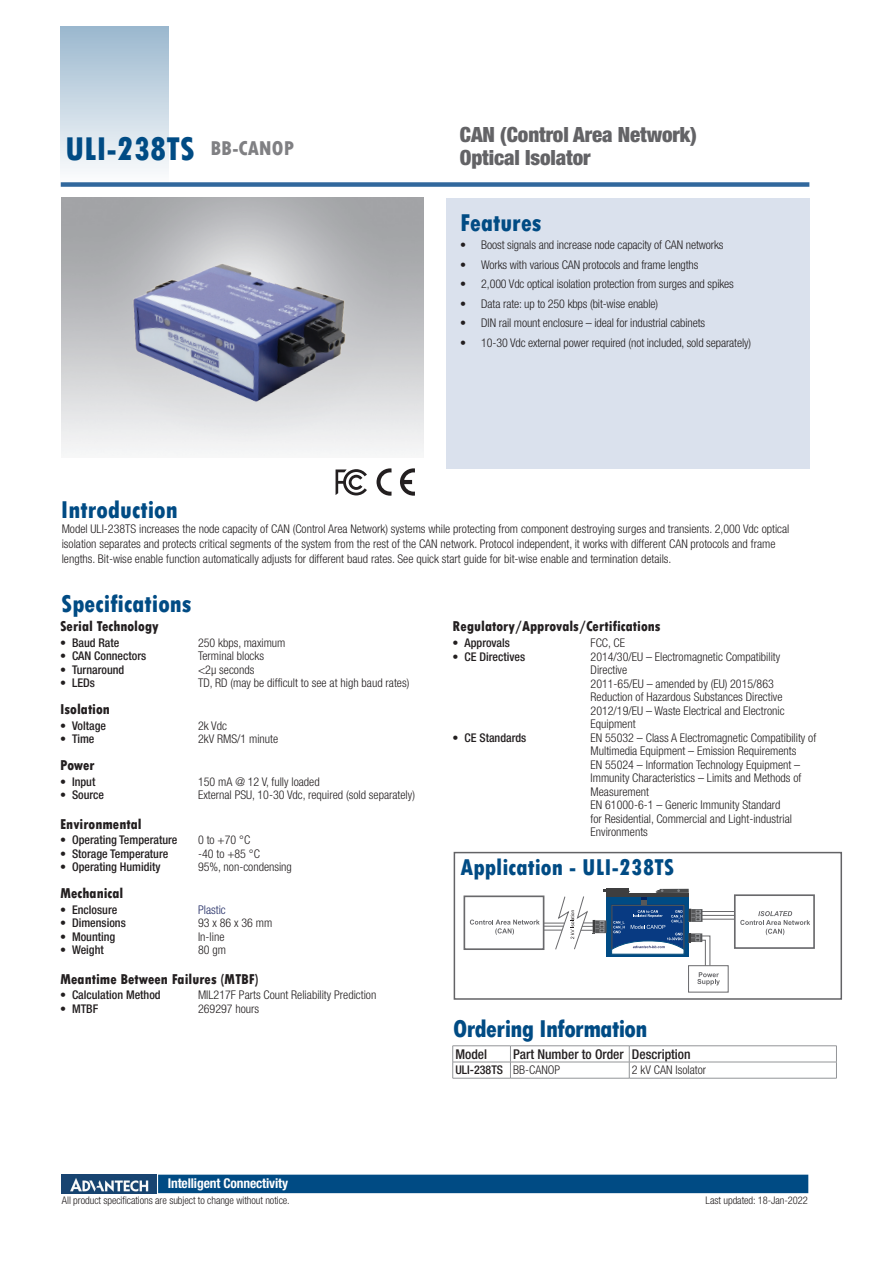
<style>
.page{position:relative;width:893px;height:1263px;background:#fff}
.page>*{position:absolute;margin:0;border:0;box-sizing:border-box;transform-origin:0 0}
.t1{font:800 condensed 34.5px "Tw Cen";letter-spacing:-.01em;color:#004b84}
.t2{font:800 condensed 25.5px "Tw Cen";color:#004b84}
.t3{font:800 condensed 25.5px "Tw Cen";letter-spacing:-.025em;color:#004b84}
.t4{font:800 condensed 24px "Tw Cen";color:#004b84}
.t5{font:900 condensed 21px/22.5px "Helvetica Neue LT Pro";letter-spacing:-.005em;color:#636366}
.t6{font:800 condensed 15px "Tw Cen";color:#231f20}
.t7{font:500 condensed 13.5px "Helvetica Neue LT Pro";color:#231f20}
.t8{font:700 condensed 13.5px "Helvetica Neue LT Std";letter-spacing:-.01em;color:#fff}
.t9{font:300 condensed 12px/13.5px "Helvetica Neue LT Pro";color:#231f20}
.t10{font:500 condensed 12px "Helvetica Neue LT Pro";color:#231f20}
.t11{font:500 condensed 12px "Helvetica Neue LT Std";color:#231f20}
.t12{font:300 condensed 12px "Helvetica Neue LT Pro";color:#212b64}
.t13{font:300 condensed 10.5px "Helvetica Neue LT Std";letter-spacing:-.005em;color:#231f20}
.s1{font-size:21px;color:#808083}
.s2{font-family:"Helvetica Neue LT Std"}
.s3{font-weight:300}
</style>
<div class="page">
<div style="left:60px;top:26px;width:108px;height:160px;background:linear-gradient(to bottom,#9ab7ce,#fdfdfe)"></div>
<div style="left:61px;top:182px;width:748px;height:5px;background:#31689d"></div>
<div style="left:446px;top:198px;width:364px;height:270px;background:#dae1ed"></div>
<div style="left:158px;top:1175px;width:650px;height:18px;background:#004b84"></div>
<img style="left:62px;top:1175px;width:94px;height:18px">
<svg style="left:336px;top:469px;width:31px;height:26px"></svg>
<svg style="left:377px;top:468px;width:14px;height:28px"></svg>
<svg style="left:400px;top:468px;width:15px;height:28px"></svg>
<img style="left:114px;top:240px;width:253px;height:192px">
<div style="left:454px;top:852px;width:388px;height:148px;border:2px solid #636366"></div>
<div style="left:463px;top:895px;width:81px;height:55px;border:2px solid #69696c"></div>
<svg style="left:740px;top:911px;width:70px;height:24px"></svg>
<div style="left:734px;top:894px;width:81px;height:55px;border:2px solid #69696c"></div>
<svg style="left:697px;top:972px;width:23px;height:13px"></svg>
<div style="left:688px;top:965px;width:41px;height:27px;border:1px solid #69696c"></div>
<hr style="left:701px;top:911px;width:34px;height:1px;background:#69696c">
<hr style="left:701px;top:915px;width:34px;height:1px;background:#69696c">
<hr style="left:701px;top:919px;width:34px;height:1px;background:#69696c">
<svg style="left:470px;top:889px;width:240px;height:77px"></svg>
<hr style="left:453px;top:1045px;width:57px;height:1px;background:#939598">
<hr style="left:510px;top:1045px;width:119px;height:1px;background:#939598">
<hr style="left:629px;top:1045px;width:208px;height:1px;background:#939598">
<hr style="left:453px;top:1062px;width:57px;height:1px;background:#939598">
<svg style="left:452px;top:1046px;width:1px;height:32px"></svg>
<hr style="left:510px;top:1062px;width:119px;height:1px;background:#939598">
<svg style="left:510px;top:1046px;width:1px;height:32px"></svg>
<hr style="left:629px;top:1062px;width:208px;height:1px;background:#939598">
<svg style="left:629px;top:1046px;width:1px;height:32px"></svg>
<svg style="left:836px;top:1046px;width:1px;height:32px"></svg>
<hr style="left:453px;top:1078px;width:57px;height:1px;background:#939598">
<hr style="left:510px;top:1078px;width:119px;height:1px;background:#939598">
<hr style="left:629px;top:1078px;width:208px;height:1px;background:#939598">
<h1 class="t1" style="left:65px;top:128px;width:231px">ULI-238TS <span class="s1">BB-CANOP</span></h1>
<h2 class="t2" style="left:61px;top:495px;width:118px">Introduction</h2>
<h3 class="t5" style="left:460px;top:123px;width:238px">CAN (Control Area Network)<br>Optical Isolator</h3>
<h2 class="t2" style="left:460px;top:208px;width:83px">Features</h2>
<p class="t9" style="left:460px;top:238px;width:265px">• Boost signals and increase node capacity of CAN networks</p>
<p class="t9" style="left:460px;top:257px;width:240px">• Works with various CAN protocols and frame lengths</p>
<p class="t9" style="left:460px;top:277px;width:275px">• 2,000 Vdc optical isolation protection from surges and spikes</p>
<p class="t9" style="left:460px;top:296px;width:199px">• Data rate: up to 250 kbps (bit-wise enable)</p>
<p class="t9" style="left:460px;top:316px;width:246px">• DIN rail mount enclosure – ideal for industrial cabinets</p>
<p class="t9" style="left:460px;top:335px;width:292px">• 10-30 Vdc external power required (not included, sold separately)</p>
<p class="t9" style="left:62px;top:521px;width:729px;line-height:15px">Model ULI-238TS increases the node capacity of CAN (Control Area Network) systems while protecting from component destroying surges and transients. 2,000 Vdc optical isolation separates and protects critical segments of the system from the rest of the CAN network. Protocol independent, it works with different CAN protocols and frame lengths. Bit-wise enable function automatically adjusts for different baud rates. See quick start guide for bit-wise enable and termination details.</p>
<h2 class="t2" style="left:61px;top:589px;width:132px">Specifications</h2>
<p class="t6" style="left:60px;top:617px;width:100px">Serial Technology</p>
<p class="t10" style="left:60px;top:635px;width:61px">• Baud Rate</p>
<p class="t9" style="left:198px;top:635px;width:89px">250 kbps, maximum</p>
<p class="t10" style="left:60px;top:649px;width:88px">• CAN Connectors</p>
<p class="t9" style="left:198px;top:649px;width:67px">Terminal blocks</p>
<p class="t10" style="left:60px;top:662px;width:66px">• Turnaround</p>
<p class="t9" style="left:198px;top:662px;width:58px">&lt;2µ seconds</p>
<p class="t10" style="left:60px;top:676px;width:36px">• LEDs</p>
<p class="t9" style="left:198px;top:676px;width:213px">TD, RD (may be difficult to see at high baud rates)</p>
<p class="t6" style="left:60px;top:700px;width:51px">Isolation</p>
<p class="t10" style="left:60px;top:718px;width:47px">• Voltage</p>
<p class="t9" style="left:198px;top:719px;width:30px">2k Vdc</p>
<p class="t10" style="left:60px;top:732px;width:36px">• Time</p>
<p class="t9" style="left:198px;top:732px;width:82px">2kV RMS/1 minute</p>
<p class="t6" style="left:60px;top:756px;width:36px">Power</p>
<p class="t10" style="left:60px;top:774px;width:37px">• Input</p>
<p class="t9" style="left:198px;top:775px;width:123px">150 mA @ 12 V, fully loaded</p>
<p class="t10" style="left:60px;top:788px;width:46px">• Source</p>
<p class="t9" style="left:198px;top:788px;width:218px">External PSU, 10-30 Vdc, required (sold separately)</p>
<p class="t6" style="left:60px;top:815px;width:83px">Environmental</p>
<p class="t10" style="left:60px;top:833px;width:119px">• Operating Temperature</p>
<p class="t9" style="left:198px;top:833px;width:54px">0 to +70 °C</p>
<p class="t10" style="left:60px;top:846px;width:110px">• Storage Temperature</p>
<p class="t9" style="left:198px;top:847px;width:63px">-40 to +85 °C</p>
<p class="t10" style="left:60px;top:860px;width:102px">• Operating Humidity</p>
<p class="t9" style="left:198px;top:860px;width:95px">95%, non-condensing</p>
<p class="t6" style="left:60px;top:884px;width:65px">Mechanical</p>
<p class="t10" style="left:60px;top:902px;width:59px">• Enclosure</p>
<p class="t12" style="left:198px;top:903px;width:29px">Plastic</p>
<p class="t10" style="left:60px;top:916px;width:67px">• Dimensions</p>
<p class="t9" style="left:198px;top:916px;width:76px">93 x 86 x 36 mm</p>
<p class="t10" style="left:60px;top:929px;width:57px">• Mounting</p>
<p class="t9" style="left:198px;top:930px;width:28px">In-line</p>
<p class="t10" style="left:60px;top:943px;width:45px">• Weight</p>
<p class="t9" style="left:198px;top:943px;width:29px">80 gm</p>
<p class="t6" style="left:60px;top:970px;width:200px">Meantime Between Failures (MTBF)</p>
<p class="t11" style="left:60px;top:988px;width:102px">• Calculation Method</p>
<p class="t9" style="left:198px;top:988px;width:180px"><span class="s2">MIL217F</span> Parts Count Reliability Prediction</p>
<p class="t11" style="left:60px;top:1001px;width:40px">• MTBF</p>
<p class="t9" style="left:198px;top:1002px;width:63px">269297 hours</p>
<p class="t6" style="left:453px;top:618px;width:210px">Regulatory/Approvals/Certifications</p>
<p class="t10" style="left:453px;top:636px;width:59px">• Approvals</p>
<p class="t9" style="left:591px;top:636px;width:36px">FCC, CE</p>
<p class="t10" style="left:453px;top:649px;width:74px">• CE Directives</p>
<p class="t9" style="left:591px;top:649px;width:195px">2014/30/EU – Electromagnetic Compatibility<br>Directive<br>2011-65/EU – amended by (EU) 2015/863<br>Reduction of Hazardous Substances Directive<br>2012/19/EU – Waste Electrical and Electronic<br>Equipment</p>
<p class="t10" style="left:453px;top:730px;width:75px">• CE Standards</p>
<p class="t9" style="left:591px;top:730px;width:227px">EN 55032 – Class A Electromagnetic Compatibility of Multimedia Equipment – Emission Requirements<br>EN 55024 – Information Technology Equipment – Immunity Characteristics – Limits and Methods of Measurement<br>EN 61000-6-1 – Generic Immunity Standard<br>for Residential, Commercial and Light-industrial Environments</p>
<h3 class="t4" style="left:461px;top:853px;width:215px">Application - ULI-238TS</h3>
<h2 class="t3" style="left:453px;top:1014px;width:196px">Ordering Information</h2>
<p class="t7" style="left:455px;top:1046px;width:33px">Model</p>
<p class="t7" style="left:513px;top:1046px;width:179px">Part Number to Order Description</p>
<p class="t10" style="left:455px;top:1063px;width:106px">ULI-238TS <span class="s3">BB-CANOP</span></p>
<p class="t9" style="left:632px;top:1063px;width:76px">2 kV CAN Isolator</p>
<p class="t8" style="left:168px;top:1175px;width:122px">Intelligent Connectivity</p>
<p class="t13" style="left:62px;top:1195px;width:229px">All product specifications are subject to change without notice.</p>
<p class="t13" style="left:706px;top:1194px;width:104px">Last updated: 18-Jan-2022</p>
</div>
